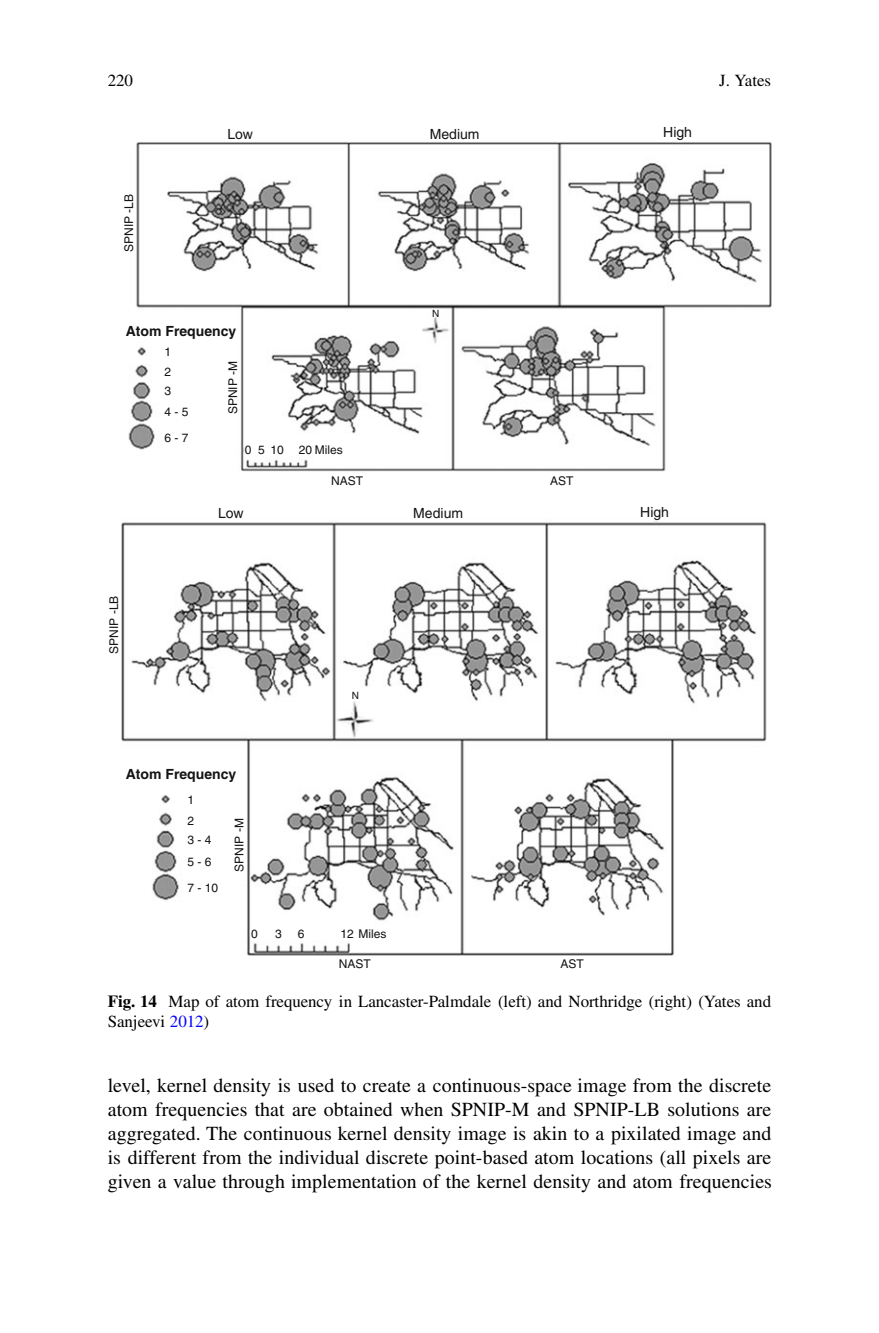
<style>
.page{position:relative;width:879px;height:1333px;background:#fff}
.page>*{position:absolute;margin:0;border:0;box-sizing:border-box;transform-origin:0 0}
.t1{font:20px/24px "Times";letter-spacing:.005em;color:#000;text-align:justify}
.t2{font:17px/20px "Times";letter-spacing:-.005em;color:#000}
.t3{font:14px "Helvetica";color:#131413}
.t4{font:700 14px "Helvetica";color:#131413}
.t5{font:12px/20px "Helvetica";color:#131413}
.t6{font:10px "Helvetica";color:#131413}
.s1{font-weight:700}
.s2{color:#00f}
</style>
<div class="page">
<img style="left:122px;top:142px;width:649px;height:813px">
<p class="t2" style="left:108px;top:72px;width:27px">220</p>
<p class="t2" style="left:719px;top:72px;width:53px">J. Yates</p>
<p class="t5" style="left:120px;top:252px;width:60px;rotate:-90deg">SPNIP -LB</p>
<p class="t3" style="left:227px;top:129px;width:27px">Low</p>
<p class="t4" style="left:126px;top:322px;width:112px">Atom Frequency</p>
<p class="t5" style="left:165px;top:343px;width:8px">1</p>
<p class="t5" style="left:165px;top:362px;width:26px">2<br>3<br>4 - 5</p>
<p class="t5" style="left:165px;top:428px;width:26px">6 - 7</p>
<p class="t5" style="left:224px;top:414px;width:55px;rotate:-90deg">SPNIP -M</p>
<p class="t3" style="left:430px;top:129px;width:51px">Medium</p>
<p class="t3" style="left:663px;top:127px;width:30px">High</p>
<p class="t6" style="left:432px;top:310px;width:9px">N</p>
<p class="t5" style="left:245px;top:441px;width:99px">0 5 10 20 Miles</p>
<p class="t5" style="left:331px;top:472px;width:34px">NAST</p>
<p class="t5" style="left:550px;top:472px;width:25px">AST</p>
<p class="t5" style="left:105px;top:653px;width:60px;rotate:-90deg">SPNIP -LB</p>
<p class="t3" style="left:218px;top:508px;width:27px">Low</p>
<p class="t3" style="left:413px;top:508px;width:51px">Medium</p>
<p class="t3" style="left:640px;top:507px;width:30px">High</p>
<p class="t6" style="left:352px;top:692px;width:9px">N</p>
<p class="t4" style="left:126px;top:765px;width:112px">Atom Frequency</p>
<p class="t5" style="left:187px;top:791px;width:8px">1</p>
<p class="t5" style="left:187px;top:811px;width:26px;line-height:19.2px">2<br>3 - 4</p>
<p class="t5" style="left:187px;top:852px;width:26px">5 - 6</p>
<p class="t5" style="left:187px;top:879px;width:32px">7 - 10</p>
<p class="t5" style="left:231px;top:871px;width:55px;rotate:-90deg">SPNIP -M</p>
<p class="t5" style="left:251px;top:924px;width:8px">0</p>
<p class="t5" style="left:275px;top:924px;width:8px">3</p>
<p class="t5" style="left:298px;top:924px;width:8px">6</p>
<p class="t5" style="left:340px;top:924px;width:47px">12 Miles</p>
<p class="t5" style="left:339px;top:955px;width:34px">NAST</p>
<p class="t5" style="left:560px;top:955px;width:25px">AST</p>
<p class="t2" style="left:108px;top:992px;width:665px"><span class="s1">Fig. 14</span> Map of atom frequency in Lancaster-Palmdale (left) and Northridge (right) (Yates and<br>Sanjeevi <span class="s2">2012</span>)</p>
<p class="t1" style="left:108px;top:1075px;width:666px">level, kernel density is used to create a continuous-space image from the discrete atom frequencies that are obtained when SPNIP-M and SPNIP-LB solutions are aggregated. The continuous kernel density image is akin to a pixilated image and is different from the individual discrete point-based atom locations (all pixels are given a value through implementation of the kernel density and atom frequencies</p>
</div>
